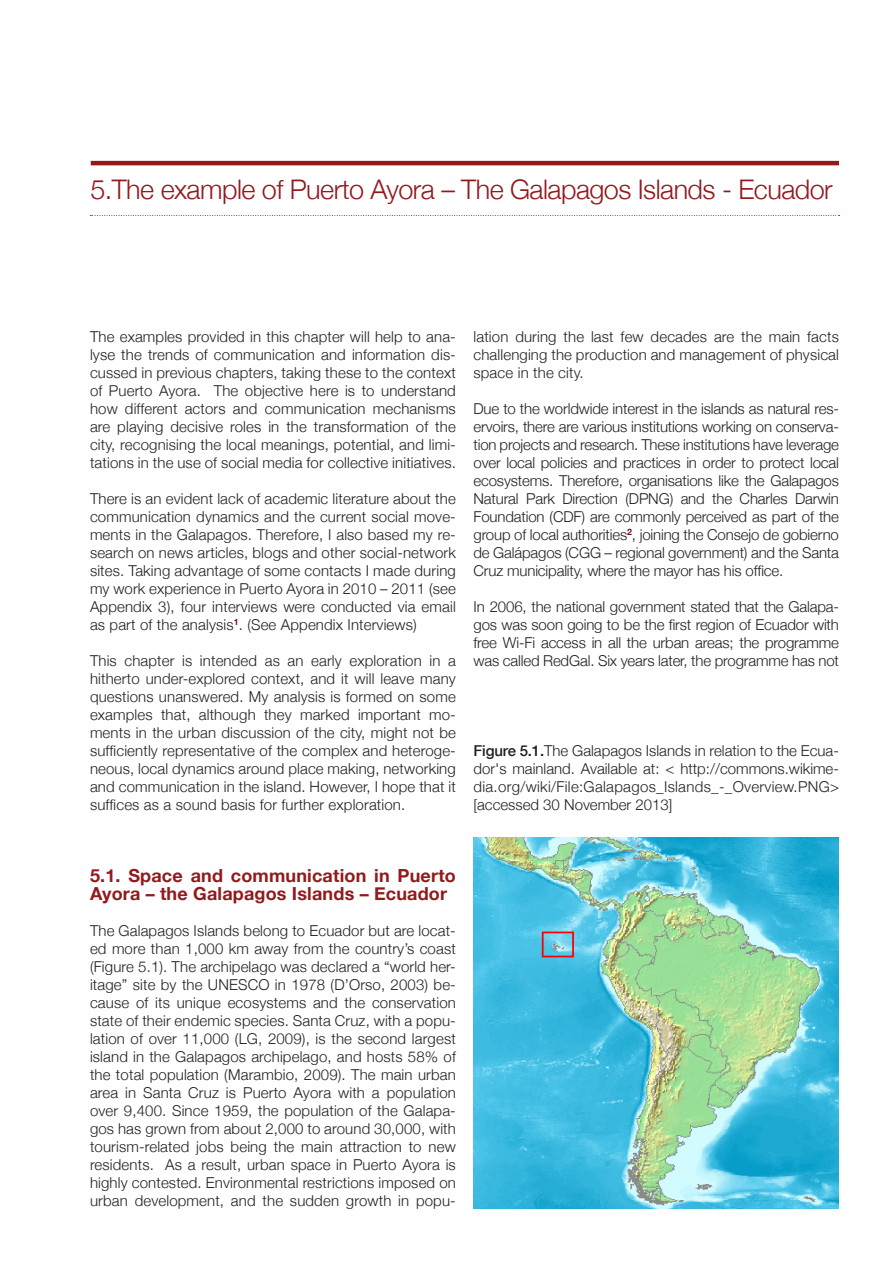
<style>
.page{position:relative;width:893px;height:1263px;background:#fff}
.page>*{position:absolute;margin:0;border:0;box-sizing:border-box;transform-origin:0 0}
.CHAPTER_HEADING{font:300 27px "Helvetica Neue";letter-spacing:-.02em;color:#921a1d}
.SECTION_HEADING{font:700 18px/18px "Helvetica Neue";letter-spacing:.01em;color:#921a1d}
.TEXT{font:300 15px/18px "Helvetica Neue";letter-spacing:.01em;color:#231f20;text-align:justify}
.figures_and_tables_s{font:300 15px/18px "Helvetica Neue";letter-spacing:.02em;color:#231f20;text-align:justify}
.s1{font-weight:500}
</style>
<div class="page">
<hr style="left:91px;top:161px;width:748px;height:4px;background:#921a1d">
<svg style="left:90px;top:215px;width:750px;height:1px"></svg>
<img style="left:473px;top:838px;width:366px;height:371px">
<p class="CHAPTER_HEADING" style="left:90px;top:173px;width:744px">5.The example of Puerto Ayora – The Galapagos Islands - Ecuador</p>
<p class="TEXT" style="left:90px;top:327px;width:367px">The examples provided in this chapter will help to ana&shy;lyse the trends of communication and information dis&shy;cussed in previous chapters, taking these to the context of Puerto Ayora. The objective here is to understand how different actors and communication mechanisms are playing decisive roles in the transformation of the city, recognising the local meanings, potential, and limi&shy;tations in the use of social media for collective initiatives.</p>
<p class="TEXT" style="left:90px;top:489px;width:367px">There is an evident lack of academic literature about the communication dynamics and the current social move&shy;ments in the Galapagos. Therefore, I also based my re&shy;search on news articles, blogs and other social-network sites. Taking advantage of some contacts I made during my work experience in Puerto Ayora in 2010 – 2011 (see Appendix 3), four interviews were conducted via email as part of the analysis<sup>1</sup>. (See Appendix Interviews)</p>
<p class="TEXT" style="left:90px;top:651px;width:367px">This chapter is intended as an early exploration in a hitherto under-explored context, and it will leave many questions unanswered. My analysis is formed on some examples that, although they marked important mo&shy;ments in the urban discussion of the city, might not be sufficiently representative of the complex and heteroge&shy;neous, local dynamics around place making, networking and communication in the island. However, I hope that it suffices as a sound basis for further exploration.</p>
<p class="TEXT" style="left:473px;top:327px;width:367px">lation during the last few decades are the main facts challenging the production and management of physical space in the city.</p>
<p class="TEXT" style="left:473px;top:399px;width:367px">Due to the worldwide interest in the islands as natural res&shy;ervoirs, there are various institutions working on conserva&shy;tion projects and research. These institutions have leverage over local policies and practices in order to protect local ecosystems. Therefore, organisations like the Galapagos Natural Park Direction (DPNG) and the Charles Darwin Foundation (CDF) are commonly perceived as part of the group of local authorities<sup>2</sup>, joining the Consejo de gobierno de Galápagos (CGG – regional government) and the Santa Cruz municipality, where the mayor has his office.</p>
<p class="TEXT" style="left:473px;top:597px;width:367px">In 2006, the national government stated that the Galapa&shy;gos was soon going to be the first region of Ecuador with free Wi-Fi access in all the urban areas; the programme was called RedGal. Six years later, the programme has not</p>
<p class="figures_and_tables_s" style="left:473px;top:741px;width:367px"><span class="s1">Figure 5.1.</span>The Galapagos Islands in relation to the Ecua&shy;dor's mainland. Available at: &lt; http://commons.wikime&shy;dia.org/wiki/File:Galapagos_Islands_-_Overview.PNG&gt; [accessed 30 November 2013]</p>
<p class="SECTION_HEADING" style="left:90px;top:866px;width:367px">5.1. Space and communication in Puerto<br>Ayora – the Galapagos Islands – Ecuador</p>
<p class="TEXT" style="left:90px;top:921px;width:367px">The Galapagos Islands belong to Ecuador but are locat&shy;ed more than 1,000 km away from the country’s coast (Figure 5.1). The archipelago was declared a “world her&shy;itage” site by the UNESCO in 1978 (D’Orso, 2003) be&shy;cause of its unique ecosystems and the conservation state of their endemic species. Santa Cruz, with a popu&shy;lation of over 11,000 (LG, 2009), is the second largest island in the Galapagos archipelago, and hosts 58% of the total population (Marambio, 2009). The main urban area in Santa Cruz is Puerto Ayora with a population over 9,400. Since 1959, the population of the Galapa&shy;gos has grown from about 2,000 to around 30,000, with tourism-related jobs being the main attraction to new residents. As a result, urban space in Puerto Ayora is highly contested. Environmental restrictions imposed on urban development, and the sudden growth in popu-</p>
</div>
